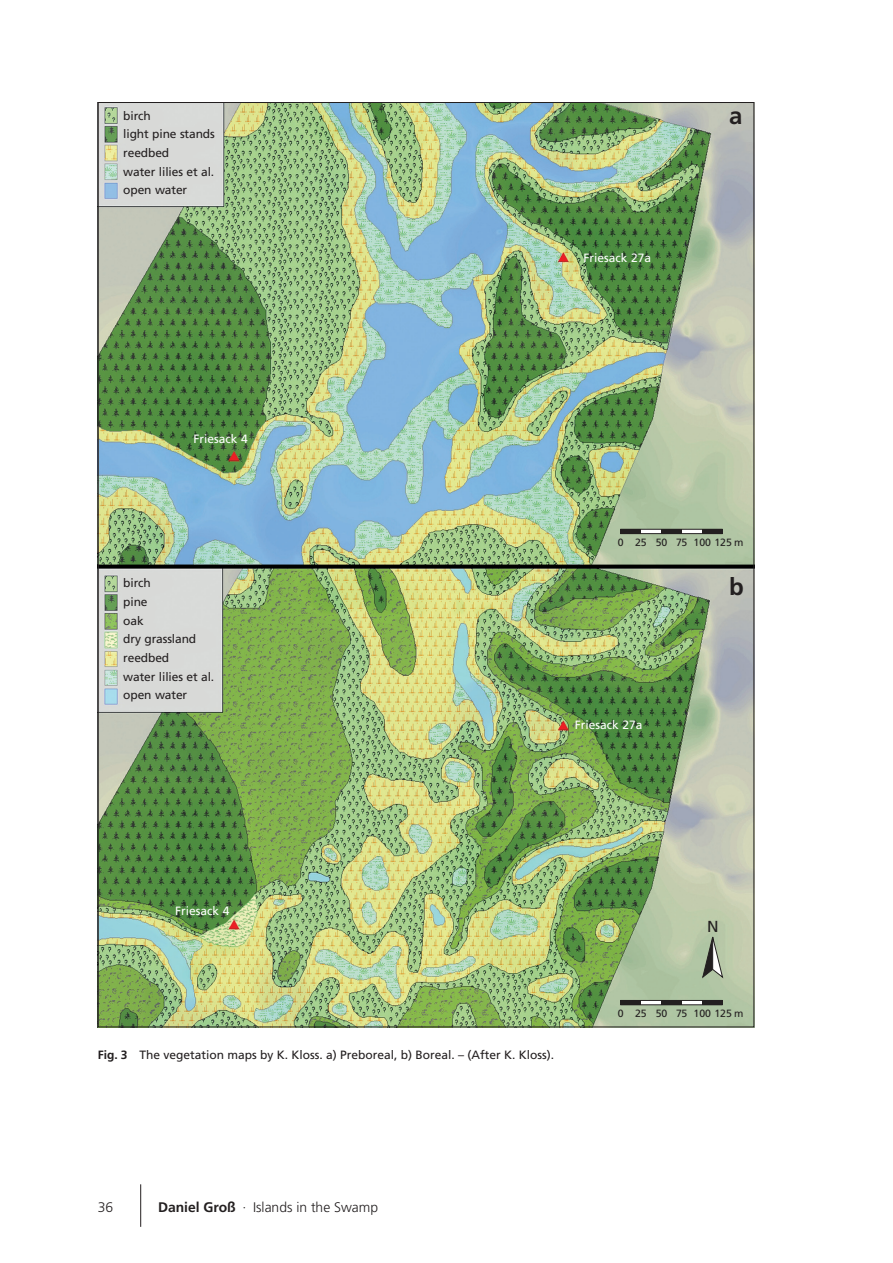
<style>
.page{position:relative;width:893px;height:1263px;background:#fff}
.page>*{position:absolute;margin:0;border:0;box-sizing:border-box;transform-origin:0 0}
.t1{font:24px "Frutiger LT Com Bold 2";color:#231f20}
.t2{font:15.9px "Frutiger LT Com";color:#231f20}
.t3{font:300 13.8px "Frutiger LT Com";color:#231f20}
.t4{font:12px/18.6px "Frutiger LT Com";letter-spacing:-.01em;color:#231f20}
.t5{font:12px "Frutiger LT Com Roman 2";color:#231f20}
.t6{font:12px "Frutiger LT Com";color:#fff}
.t7{font:10.5px "Frutiger LT Com Roman 2";color:#231f20}
.s1{font-family:"Frutiger LT Com"}
.s2{font-family:"Frutiger LT Com";font-weight:700}
.s3{font-family:"Frutiger LT Com Bold 2";font-weight:400}
</style>
<div class="page">
<hr style="left:140px;top:1184px;width:1px;height:43px;background:#231f20">
<img style="left:100px;top:104px;width:652px;height:921px">
<div style="left:621px;top:1000px;width:101px;height:5px;background:#fff"></div>
<div style="left:620px;top:1000px;width:102px;height:5px;border:1px solid #231f20"></div>
<div style="left:620px;top:1000px;width:21px;height:5px;background:#231f20"></div>
<div style="left:661px;top:1000px;width:21px;height:5px;background:#231f20"></div>
<div style="left:702px;top:1000px;width:20px;height:5px;background:#231f20"></div>
<div style="left:621px;top:529px;width:101px;height:5px;background:#fff"></div>
<div style="left:620px;top:529px;width:102px;height:5px;border:1px solid #231f20"></div>
<div style="left:620px;top:529px;width:21px;height:5px;background:#231f20"></div>
<div style="left:661px;top:529px;width:21px;height:5px;background:#231f20"></div>
<div style="left:702px;top:529px;width:20px;height:5px;background:#231f20"></div>
<svg style="left:702px;top:934px;width:21px;height:44px"></svg>
<p class="t4" style="left:123px;top:106px;width:93px">birch<br>light pine stands reedbed<br>water lilies et al. open water</p>
<p class="t6" style="left:193px;top:432px;width:56px">Friesack 4</p>
<p class="t4" style="left:123px;top:574px;width:29px">birch pine oak</p>
<p class="t5" style="left:123px;top:632px;width:74px">dry grassland</p>
<p class="t4" style="left:123px;top:649px;width:92px">reedbed<br>water lilies et al. open water</p>
<p class="t6" style="left:583px;top:250px;width:69px">Friesack 27a</p>
<h1 class="t1" style="left:729px;top:101px;width:15px">a</h1>
<p class="t7" style="left:618px;top:536px;width:127px"><span class="s1">0</span> 25 50 75 100 125 m</p>
<p class="t6" style="left:575px;top:718px;width:69px">Friesack 27a</p>
<h1 class="t1" style="left:729px;top:573px;width:16px">b</h1>
<p class="t6" style="left:175px;top:904px;width:56px">Friesack 4</p>
<p class="t5" style="left:98px;top:1048px;width:458px"><span class="s2">Fig. 3</span> The vegetation maps by K. Kloss. a) Preboreal, b) Boreal. – (After K. Kloss).</p>
<p class="t3" style="left:98px;top:1199px;width:17px">36</p>
<p class="t3" style="left:158px;top:1199px;width:221px"><span class="s3">Daniel Groß</span> · Islands in the Swamp</p>
<h2 class="t2" style="left:707px;top:917px;width:13px">N</h2>
<p class="t7" style="left:618px;top:1007px;width:127px"><span class="s1">0</span> 25 50 75 100 125 m</p>
</div>
